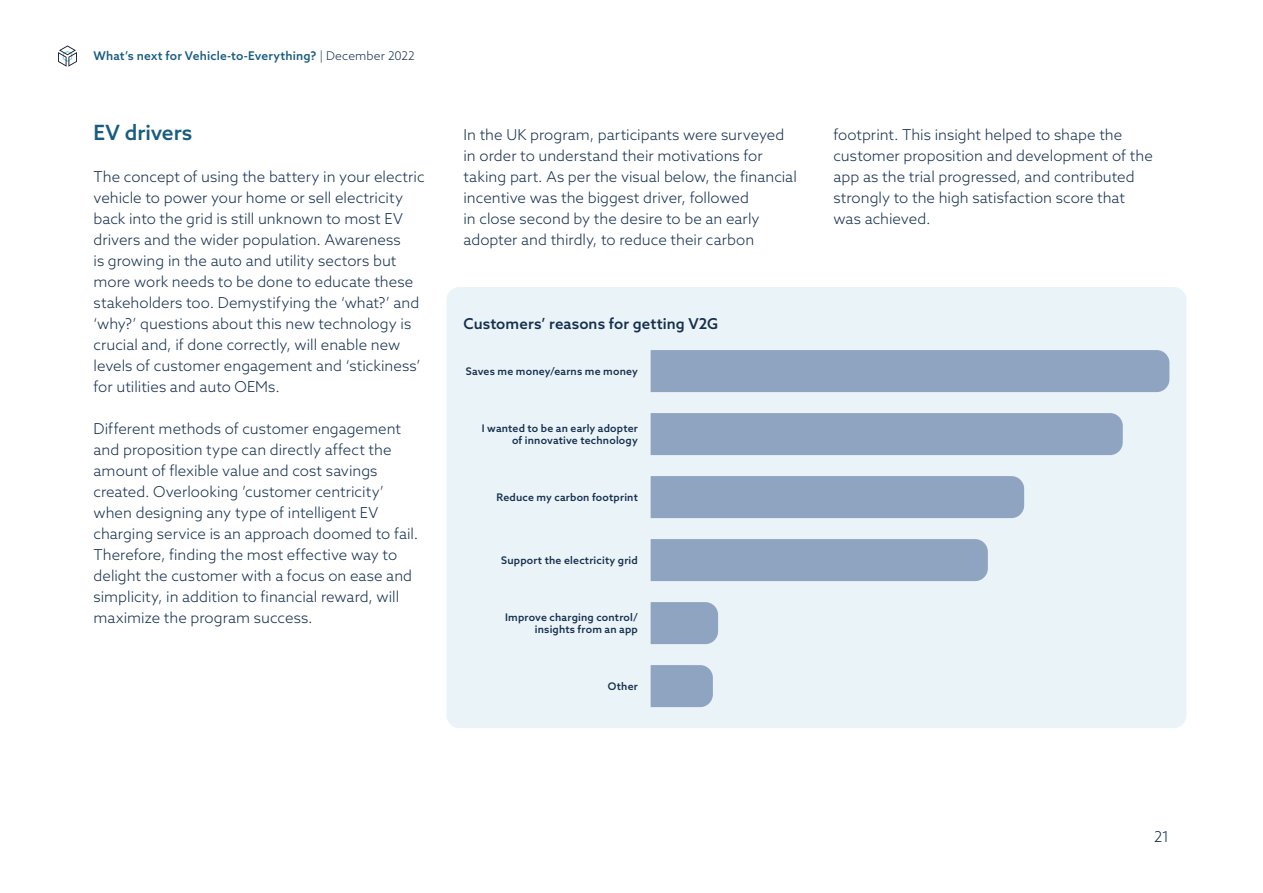
<style>
.page{position:relative;width:1263px;height:893px;background:#fff}
.page>*{position:absolute;margin:0;border:0;box-sizing:border-box;transform-origin:0 0}
.t1{font:500 21px "Azo Sans";letter-spacing:-.005em;color:#185c80}
.t2{font:300 15px/21px "Azo Sans";color:#152f4e}
.t3{font:500 15px "Azo Sans";letter-spacing:.005em;color:#152f4e}
.t4{font:500 12px "Azo Sans";letter-spacing:.015em;color:#185c80}
.t5{font:500 10.5px/12.6px "Azo Sans";letter-spacing:.02em;color:#152f4e;text-align:right}
.s1{font-weight:300;color:#152f4e}
</style>
<div class="page">
<svg style="left:58px;top:45px;width:19px;height:22px"></svg>
<div style="left:446px;top:287px;width:740px;height:441px;background:#eaf3f7;border-radius:13px"></div>
<div style="left:651px;top:350px;width:518px;height:42px;background:#8fa4c1"></div>
<div style="left:651px;top:413px;width:472px;height:42px;background:#8fa4c1"></div>
<div style="left:651px;top:476px;width:373px;height:42px;background:#8fa4c1"></div>
<div style="left:651px;top:539px;width:337px;height:42px;background:#8fa4c1"></div>
<div style="left:651px;top:602px;width:67px;height:42px;background:#8fa4c1"></div>
<div style="left:651px;top:665px;width:62px;height:42px;background:#8fa4c1"></div>
<p class="t4" style="left:94px;top:48px;width:323px">What’s next for Vehicle-to-Everything? <span class="s1">| December 2022</span></p>
<h1 class="t1" style="left:94px;top:119px;width:100px">EV drivers</h1>
<p class="t2" style="left:94px;top:166px;width:333px">The concept of using the battery in your electric vehicle to power your home or sell electricity back into the grid is still unknown to most EV drivers and the wider population. Awareness<br>is growing in the auto and utility sectors but more work needs to be done to educate these stakeholders too. Demystifying the ‘what?’ and ‘why?’ questions about this new technology is crucial and, if done correctly, will enable new levels of customer engagement and ‘stickiness’ for utilities and auto OEMs.</p>
<p class="t2" style="left:94px;top:418px;width:326px">Different methods of customer engagement and proposition type can directly affect the amount of flexible value and cost savings created. Overlooking ’customer centricity’ when designing any type of intelligent EV charging service is an approach doomed to fail.<br>Therefore, finding the most effective way to delight the customer with a focus on ease and simplicity, in addition to financial reward, will maximize the program success.</p>
<p class="t2" style="left:463px;top:124px;width:335px">In the UK program, participants were surveyed in order to understand their motivations for taking part. As per the visual below, the financial incentive was the biggest driver, followed<br>in close second by the desire to be an early adopter and thirdly, to reduce their carbon</p>
<p class="t2" style="left:833px;top:124px;width:321px">footprint. This insight helped to shape the customer proposition and development of the app as the trial progressed, and contributed strongly to the high satisfaction score that was achieved.</p>
<p class="t3" style="left:463px;top:314px;width:256px">Customers’ reasons for getting V2G</p>
<p class="t5" style="left:466px;top:365px;width:173px">Saves me money/earns me money</p>
<p class="t5" style="left:482px;top:422px;width:157px">I wanted to be an early adopter of innovative technology</p>
<p class="t5" style="left:496px;top:491px;width:143px">Reduce my carbon footprint</p>
<p class="t5" style="left:501px;top:554px;width:138px">Support the electricity grid</p>
<p class="t5" style="left:505px;top:611px;width:134px">Improve charging control/ insights from an app</p>
<p class="t5" style="left:608px;top:680px;width:32px">Other</p>
<p class="t2" style="left:1154px;top:826px;width:17px">21</p>
</div>
